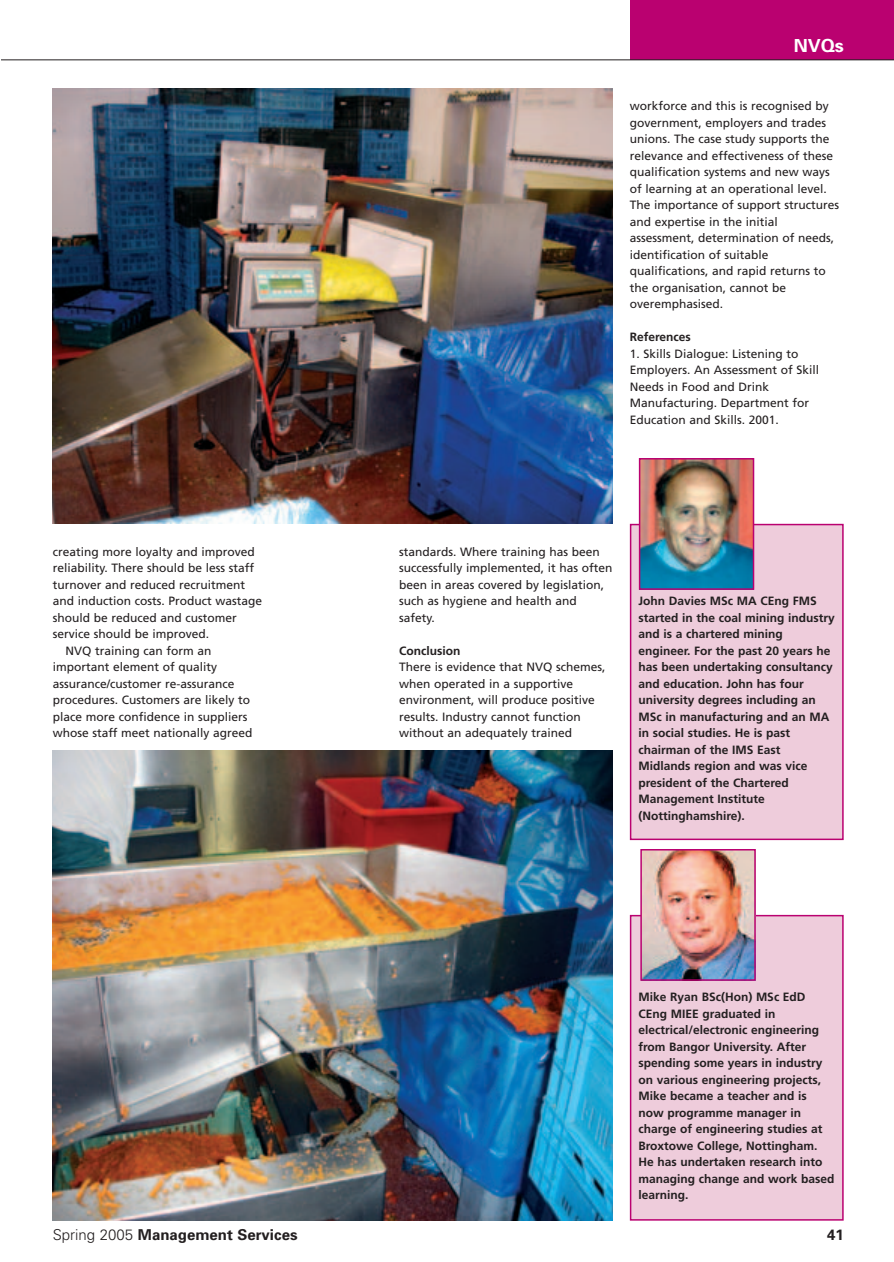
<style>
.page{position:relative;width:894px;height:1262px;background:#fff}
.page>*{position:absolute;margin:0;border:0;box-sizing:border-box;transform-origin:0 0}
.t1{font:700 18px "Univers";color:#fff}
.t2{font:700 15px "Univers";color:#231f20}
.t3{font:12px/16.5px "Frutiger";color:#231f20}
.t4{font:700 12px/16.5px "Frutiger";color:#231f20}
.s1{font-weight:300}
</style>
<div class="page">
<img style="left:1px;top:0;width:893px;height:1221px">
<h1 class="t1" style="left:794px;top:39px;width:51px">NVQs</h1>
<p class="t3" style="left:53px;top:544px;width:204px">creating more loyalty and improved</p>
<p class="t3" style="left:53px;top:561px;width:203px">reliability. There should be less staff</p>
<p class="t3" style="left:53px;top:577px;width:194px">turnover and reduced recruitment</p>
<p class="t3" style="left:53px;top:594px;width:211px">and induction costs. Product wastage</p>
<p class="t3" style="left:53px;top:610px;width:185px">should be reduced and customer</p>
<p class="t3" style="left:53px;top:627px;width:158px">service should be improved.</p>
<p class="t3" style="left:66px;top:643px;width:148px">NVQ training can form an</p>
<p class="t3" style="left:53px;top:660px;width:166px">important element of quality</p>
<p class="t3" style="left:53px;top:676px;width:183px">assurance/customer re-assurance</p>
<p class="t3" style="left:53px;top:693px;width:199px">procedures. Customers are likely to</p>
<p class="t3" style="left:53px;top:709px;width:196px">place more confidence in suppliers</p>
<p class="t3" style="left:53px;top:726px;width:201px">whose staff meet nationally agreed</p>
<p class="t3" style="left:630px;top:99px;width:211px">workforce and this is recognised by government, employers and trades unions. The case study supports the relevance and effectiveness of these qualification systems and new ways of learning at an operational level.<br>The importance of support structures and expertise in the initial assessment, determination of needs, identification of suitable qualifications, and rapid returns to the organisation, cannot be overemphasised.</p>
<p class="t4" style="left:630px;top:330px;width:63px">References</p>
<p class="t3" style="left:630px;top:346px;width:191px">1. Skills Dialogue: Listening to<br>Employers. An Assessment of Skill<br>Needs in Food and Drink<br>Manufacturing. Department for<br>Education and Skills. 2001.</p>
<p class="t3" style="left:399px;top:544px;width:215px">standards. Where training has been successfully implemented, it has often been in areas covered by legislation, such as hygiene and health and safety.</p>
<p class="t4" style="left:399px;top:643px;width:63px">Conclusion</p>
<p class="t3" style="left:399px;top:660px;width:208px">There is evidence that NVQ schemes, when operated in a supportive environment, will produce positive results. Industry cannot function without an adequately trained</p>
<p class="t4" style="left:638px;top:594px;width:198px">John Davies MSc MA CEng FMS started in the coal mining industry and is a chartered mining engineer. For the past 20 years he has been undertaking consultancy and education. John has four university degrees including an<br>MSc in manufacturing and an MA in social studies. He is past chairman of the IMS East<br>Midlands region and was vice president of the Chartered<br>Management Institute (Nottinghamshire).</p>
<p class="t4" style="left:638px;top:990px;width:197px">Mike Ryan BSc(Hon) MSc EdD<br>CEng MIEE graduated in electrical/electronic engineering from Bangor University. After spending some years in industry on various engineering projects,<br>Mike became a teacher and is now programme manager in charge of engineering studies at<br>Broxtowe College, Nottingham.<br>He has undertaken research into managing change and work based learning.</p>
<p class="t2" style="left:53px;top:1229px;width:246px"><span class="s1">Spring 2005</span> Management Services</p>
<p class="t2" style="left:827px;top:1229px;width:18px">41</p>
</div>
